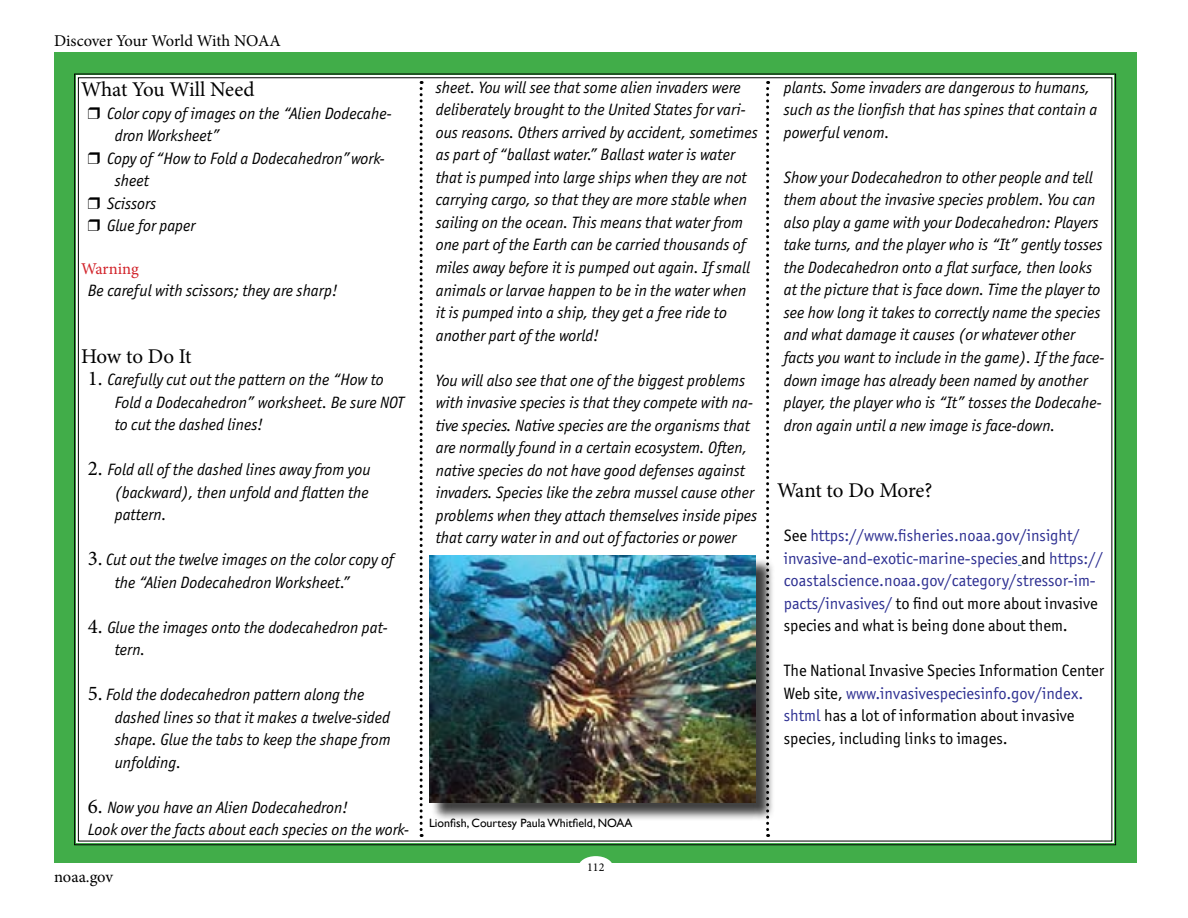
<style>
.page{position:relative;width:1188px;height:918px;background:#fff}
.page>*{position:absolute;margin:0;border:0;box-sizing:border-box;transform-origin:0 0}
.t1{font:21px "Minion Pro";letter-spacing:-.01em;color:#000}
.t2{font:italic 16.5px/22.5px "Officina Sans ITC Std";color:#000}
.t3{font:16.5px/22.5px "Officina Sans ITC Std";color:#2e3092}
.t4{font:16.5px/22.5px "Officina Sans ITC Std";color:#000}
.t5{font:16.5px "Minion Pro";letter-spacing:-.005em;color:#000}
.t6{font:16.5px "Minion Pro";letter-spacing:-.005em;color:#d2232a}
.t7{font:12px "Gill Sans";color:#000}
.t8{font:12px "Minion Pro";color:#000}
.s1{font-family:"Minion Pro";font-style:normal;font-size:21px}
.s2{color:#000}
.s3{color:#2e3092}
</style>
<div class="page">
<div style="left:54px;top:53px;width:1082px;height:810px;background:#41ad49"></div>
<div style="left:74px;top:73px;width:1042px;height:773px;background:#fff"></div>
<div style="left:578px;top:856px;width:35px;height:22px;background:#fff;border-radius:50%"></div>
<svg style="left:420px;top:81px;width:3px;height:756px;background:#a5a5a5"></svg>
<svg style="left:766px;top:81px;width:3px;height:756px"></svg>
<div style="left:432px;top:558px;width:343px;height:263px;background:#000;opacity:.75"></div>
<img style="left:429px;top:556px;width:327px;height:246px">
<svg style="left:88px;top:107px;width:12px;height:12px"></svg>
<svg style="left:88px;top:152px;width:12px;height:12px"></svg>
<svg style="left:88px;top:197px;width:12px;height:12px"></svg>
<svg style="left:88px;top:220px;width:12px;height:11px"></svg>
<p class="t5" style="left:54px;top:30px;width:228px">Discover Your World With NOAA</p>
<p class="t1" style="left:81px;top:75px;width:175px">What You Will Need</p>
<p class="t2" style="left:107px;top:102px;width:286px">Color copy of images on the “Alien Dodecahe-</p>
<p class="t2" style="left:115px;top:125px;width:107px">dron Worksheet”</p>
<p class="t2" style="left:107px;top:147px;width:279px">Copy of “How to Fold a Dodecahedron”work-</p>
<p class="t2" style="left:115px;top:170px;width:36px">sheet</p>
<p class="t2" style="left:107px;top:192px;width:51px">Scissors</p>
<p class="t2" style="left:107px;top:215px;width:90px">Glue for paper</p>
<p class="t6" style="left:81px;top:257px;width:59px">Warning</p>
<p class="t2" style="left:88px;top:279px;width:251px">Be careful with scissors; they are sharp!</p>
<p class="t1" style="left:81px;top:342px;width:112px">How to Do It</p>
<p class="t2" style="left:115px;top:368px;width:291px;text-indent:-27px"><span class="s1">1.</span> Carefully cut out the pattern on the “How to<br>Fold a Dodecahedron” worksheet. Be sure NOT to cut the dashed lines!</p>
<p class="t2" style="left:115px;top:458px;width:257px;text-align:justify;text-indent:-27px"><span class="s1">2.</span> Fold all of the dashed lines away from you (backward), then unfold and flatten the pattern.</p>
<p class="t2" style="left:115px;top:548px;width:281px;text-indent:-27px"><span class="s1">3.</span> Cut out the twelve images on the color copy of the “Alien Dodecahedron Worksheet.”</p>
<p class="t2" style="left:115px;top:616px;width:274px;text-indent:-27px"><span class="s1">4.</span> Glue the images onto the dodecahedron pat&shy;tern.</p>
<p class="t2" style="left:115px;top:683px;width:277px;text-indent:-27px"><span class="s1">5.</span> Fold the dodecahedron pattern along the dashed lines so that it makes a twelve-sided shape. Glue the tabs to keep the shape from unfolding.</p>
<p class="t2" style="left:88px;top:796px;width:323px"><span class="s1">6.</span> Now you have an Alien Dodecahedron!<br>Look over the facts about each species on the work-</p>
<p class="t5" style="left:54px;top:865px;width:61px">noaa.gov</p>
<p class="t2" style="left:436px;top:76px;width:324px">sheet. You will see that some alien invaders were deliberately brought to the United States for vari&shy;ous reasons. Others arrived by accident, sometimes as part of “ballast water.” Ballast water is water that is pumped into large ships when they are not carrying cargo, so that they are more stable when sailing on the ocean. This means that water from one part of the Earth can be carried thousands of miles away before it is pumped out again. If small animals or larvae happen to be in the water when it is pumped into a ship, they get a free ride to another part of the world!</p>
<p class="t2" style="left:436px;top:369px;width:323px">You will also see that one of the biggest problems with invasive species is that they compete with na&shy;tive species. Native species are the organisms that are normally found in a certain ecosystem. Often, native species do not have good defenses against invaders. Species like the zebra mussel cause other problems when they attach themselves inside pipes that carry water in and out of factories or power</p>
<p class="t2" style="left:784px;top:76px;width:315px">plants. Some invaders are dangerous to humans, such as the lionfish that has spines that contain a powerful venom.</p>
<p class="t2" style="left:784px;top:166px;width:322px">Show your Dodecahedron to other people and tell them about the invasive species problem. You can also play a game with your Dodecahedron: Players take turns, and the player who is “It” gently tosses the Dodecahedron onto a flat surface, then looks at the picture that is face down. Time the player to see how long it takes to correctly name the species and what damage it causes (or whatever other facts you want to include in the game). If the face&shy;down image has already been named by another player, the player who is “It” tosses the Dodecahe&shy;dron again until a new image is face-down.</p>
<p class="t1" style="left:777px;top:476px;width:157px">Want to Do More?</p>
<p class="t3" style="left:784px;top:524px;width:321px"><span class="s2">See</span> https://www.fisheries.noaa.gov/insight/ invasive-and-exotic-marine-species <span class="s2">and</span> https:// coastalscience.noaa.gov/category/stressor-im&shy;pacts/invasives/ <span class="s2">to find out more about invasive species and what is being done about them.</span></p>
<p class="t4" style="left:784px;top:659px;width:322px">The National Invasive Species Information Center Web site, <span class="s3">www.invasivespeciesinfo.gov/index. shtml</span> has a lot of information about invasive species, including links to images.</p>
<p class="t7" style="left:429px;top:816px;width:205px">Lionfish, Courtesy Paula Whitfield, NOAA</p>
<p class="t8" style="left:587px;top:859px;width:19px">112</p>
</div>
